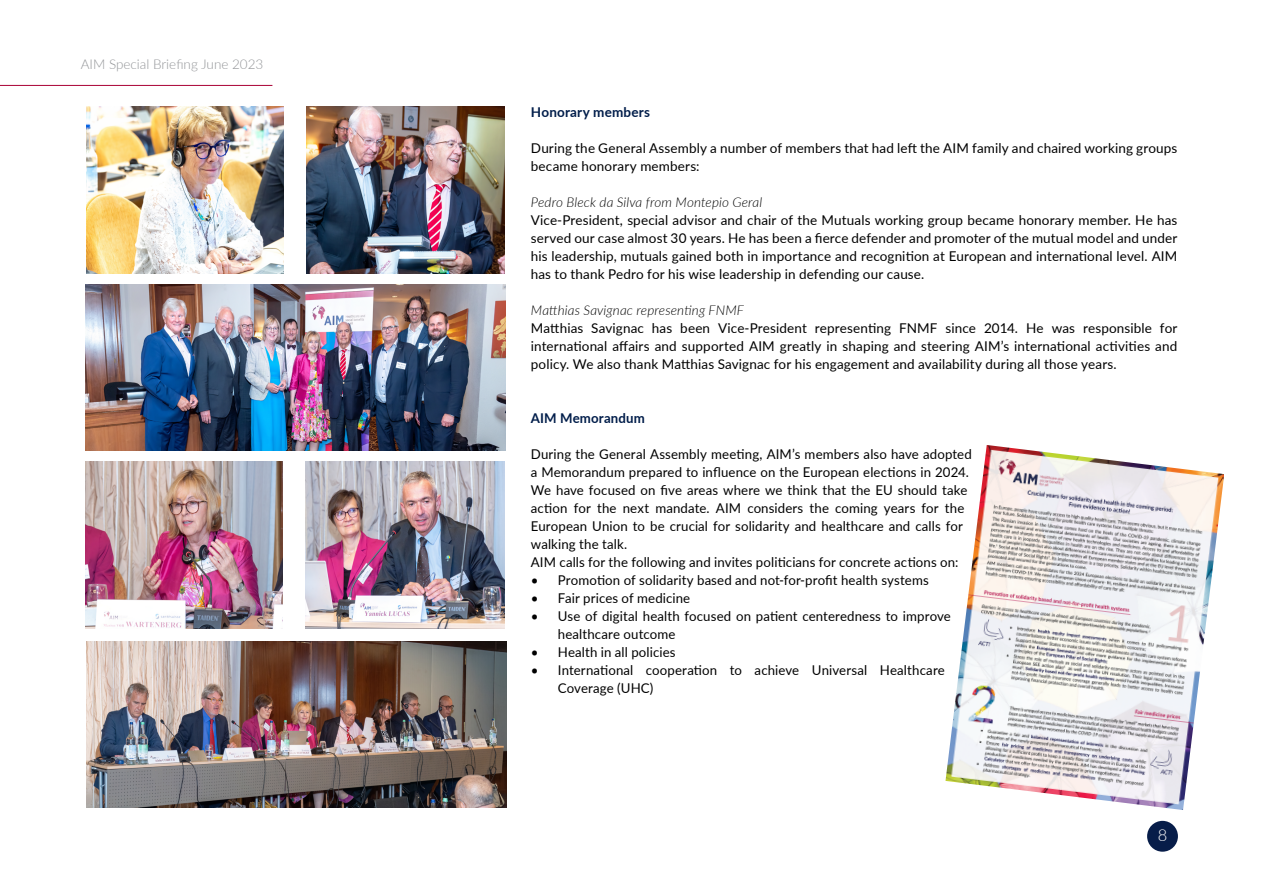
<style>
.page{position:relative;width:1263px;height:893px;background:#fff}
.page>*{position:absolute;margin:0;border:0;box-sizing:border-box;transform-origin:0 0}
.t1{font:300 16.5px "Lato";color:#fff}
.t2{font:13.5px/18px "Lato";letter-spacing:.01em;color:#000}
.t3{font:italic 300 13.5px "Lato";letter-spacing:.01em;color:#000}
.t4{font:700 13.5px "Lato";letter-spacing:.015em;color:#001d4a}
.t5{font:300 13.5px "Lato";color:#939598}
</style>
<div class="page">
<div style="left:1147px;top:821px;width:31px;height:31px;background:#071d49;border-radius:50%"></div>
<hr style="left:0;top:85px;width:272px;height:1px;background:#a90034">
<img style="left:306px;top:106px;width:199px;height:167px">
<img style="left:86px;top:106px;width:198px;height:167px">
<img style="left:305px;top:461px;width:200px;height:167px">
<img style="left:85px;top:461px;width:198px;height:167px">
<img style="left:85px;top:284px;width:421px;height:167px">
<img style="left:86px;top:641px;width:421px;height:167px">
<img style="left:945px;top:445px;width:279px;height:365px">
<p class="t5" style="left:81px;top:55px;width:184px">AIM Special Briefing June 2023</p>
<p class="t4" style="left:531px;top:102px;width:121px">Honorary members</p>
<p class="t2" style="left:531px;top:139px;width:648px">During the General Assembly a number of members that had left the AIM family and chaired working groups became honorary members:</p>
<p class="t3" style="left:531px;top:193px;width:233px">Pedro Bleck da Silva from Montepio Geral</p>
<p class="t2" style="left:531px;top:211px;width:648px;text-align:justify">Vice-President, special advisor and chair of the Mutuals working group became honorary member. He has served our case almost 30 years. He has been a fierce defender and promoter of the mutual model and under his leadership, mutuals gained both in importance and recognition at European and international level. AIM has to thank Pedro for his wise leadership in defending our cause.</p>
<p class="t3" style="left:531px;top:301px;width:215px">Matthias Savignac representing FNMF</p>
<p class="t2" style="left:531px;top:319px;width:648px;text-align:justify">Matthias Savignac has been Vice-President representing FNMF since 2014. He was responsible for international affairs and supported AIM greatly in shaping and steering AIM’s international activities and policy. We also thank Matthias Savignac for his engagement and availability during all those years.</p>
<p class="t4" style="left:531px;top:408px;width:116px">AIM Memorandum</p>
<p class="t2" style="left:531px;top:445px;width:442px">During the General Assembly meeting, AIM’s members also have adopted a Memorandum prepared to influence on the European elections in 2024.<br>We have focused on five areas where we think that the EU should take action for the next mandate. AIM considers the coming years for the European Union to be crucial for solidarity and healthcare and calls for walking the talk.<br>AIM calls for the following and invites politicians for concrete actions on:</p>
<p class="t2" style="left:531px;top:571px;width:399px">• Promotion of solidarity based and not-for-profit health systems</p>
<p class="t2" style="left:531px;top:589px;width:161px">• Fair prices of medicine</p>
<p class="t2" style="left:558px;top:607px;width:394px;text-indent:-27px">• Use of digital health focused on patient centeredness to improve healthcare outcome</p>
<p class="t2" style="left:531px;top:643px;width:146px">• Health in all policies</p>
<p class="t2" style="left:558px;top:661px;width:388px;text-indent:-27px">• International cooperation to achieve Universal Healthcare<br>Coverage (UHC)</p>
<p class="t1" style="left:1158px;top:824px;width:11px">8</p>
</div>
